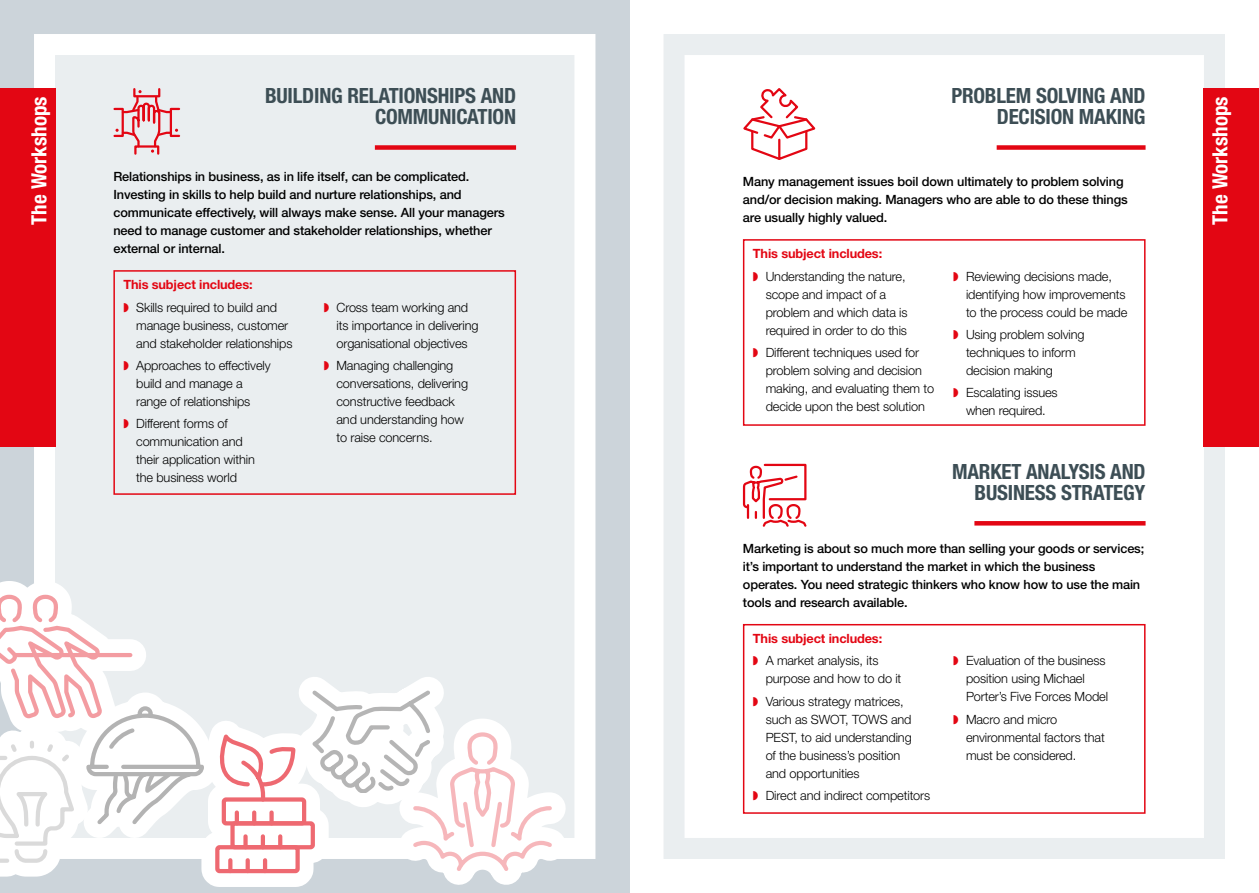
<style>
.page{position:relative;width:1259px;height:893px;background:#fff}
.page>*{position:absolute;margin:0;border:0;box-sizing:border-box;transform-origin:0 0}
.t1{font:700 condensed 21px/21px "Helvetica Neue LT Std";letter-spacing:-.01em;color:#3d4e55;text-align:right}
.t2{font:700 condensed 21px "Helvetica Neue LT Std";color:#fff}
.t3{font:300 12.75px/18px "Helvetica Neue LT Std";letter-spacing:-.01em;color:#000}
.t4{font:500 12.75px/18px "Helvetica Neue LT Std";letter-spacing:-.01em;color:#000}
.t5{font:700 12.75px/22.2px "Helvetica Neue LT Std";letter-spacing:-.01em;color:#e30613}
.s1{font-weight:700;color:#e30613}
.s2{color:#e30613}
.s3{font-weight:300;color:#000}
</style>
<div class="page">
<div style="left:0;top:0;width:629px;height:893px;background:#ccd4da"></div>
<div style="left:34px;top:34px;width:561px;height:825px;background:#eaeef0;border:21px solid #fff"></div>
<div style="left:0;top:88px;width:55px;height:358px;background:#e30613"></div>
<div style="left:663px;top:34px;width:562px;height:825px;background:#fff;border:21px solid #eaeef0"></div>
<div style="left:1204px;top:88px;width:55px;height:358px;background:#e30613"></div>
<div style="left:113px;top:270px;width:403px;height:225px;border:2px solid #e30613"></div>
<div style="left:375px;top:145px;width:141px;height:5px;background:#e30613"></div>
<svg style="left:115px;top:90px;width:63px;height:63px"></svg>
<div style="left:743px;top:239px;width:402px;height:187px;border:2px solid #e30613"></div>
<div style="left:996px;top:145px;width:149px;height:5px;background:#e30613"></div>
<svg style="left:743px;top:88px;width:73px;height:72px"></svg>
<div style="left:743px;top:624px;width:402px;height:190px;border:2px solid #e30613"></div>
<div style="left:974px;top:521px;width:171px;height:5px;background:#e30613"></div>
<svg style="left:742px;top:463px;width:65px;height:64px"></svg>
<svg style="left:0;top:557px;width:592px;height:330px"></svg>
<h1 class="t1" style="left:265px;top:85px;width:252px">BUILDING RELATIONSHIPS AND<br>COMMUNICATION</h1>
<h1 class="t1" style="left:951px;top:85px;width:196px">PROBLEM SOLVING AND<br>DECISION MAKING</h1>
<h1 class="t2" style="left:26px;top:225px;width:130px;rotate:-90deg">The Workshops</h1>
<h1 class="t2" style="left:1207px;top:225px;width:130px;rotate:-90deg">The Workshops</h1>
<p class="t4" style="left:113px;top:167px;width:393px">Relationships in business, as in life itself, can be complicated.<br>Investing in skills to help build and nurture relationships, and communicate effectively, will always make sense. All your managers need to manage customer and stakeholder relationships, whether external or internal.</p>
<p class="t4" style="left:743px;top:172px;width:386px">Many management issues boil down ultimately to problem solving and/or decision making. Managers who are able to do these things are usually highly valued.</p>
<p class="t3" style="left:753px;top:242px;width:154px;line-height:22.2px"><span class="s1">This subject includes:<br></span><span class="s2">◗</span> Understanding the nature,</p>
<p class="t3" style="left:765px;top:285px;width:143px">scope and impact of a problem and which data is required in order to do this</p>
<p class="t3" style="left:765px;top:343px;width:170px;text-indent:-13px"><span class="s2">◗</span> Different techniques used for problem solving and decision making, and evaluating them to decide upon the best solution</p>
<p class="t3" style="left:966px;top:267px;width:163px;text-indent:-13px"><span class="s2">◗</span> Reviewing decisions made, identifying how improvements to the process could be made</p>
<p class="t3" style="left:966px;top:325px;width:120px;text-indent:-13px"><span class="s2">◗</span> Using problem solving techniques to inform decision making</p>
<p class="t3" style="left:953px;top:383px;width:106px;text-align:center"><span class="s2">◗</span> Escalating issues when required.</p>
<p class="t3" style="left:123px;top:273px;width:155px;line-height:22.2px"><span class="s1">This subject includes:<br></span><span class="s2">◗</span> Skills required to build and</p>
<p class="t3" style="left:136px;top:316px;width:158px">manage business, customer and stakeholder relationships</p>
<p class="t3" style="left:136px;top:356px;width:136px;text-indent:-13px"><span class="s2">◗</span> Approaches to effectively build and manage a range of relationships</p>
<p class="t3" style="left:136px;top:414px;width:120px;text-indent:-13px"><span class="s2">◗</span> Different forms of communication and their application within the business world</p>
<p class="t3" style="left:336px;top:298px;width:144px;text-indent:-13px"><span class="s2">◗</span> Cross team working and its importance in delivering organisational objectives</p>
<p class="t3" style="left:336px;top:356px;width:133px;text-indent:-13px"><span class="s2">◗</span> Managing challenging conversations, delivering constructive feedback and understanding how to raise concerns.</p>
<h1 class="t1" style="left:952px;top:461px;width:195px">MARKET ANALYSIS AND<br>BUSINESS STRATEGY</h1>
<p class="t4" style="left:743px;top:539px;width:403px">Marketing is about so much more than selling your goods or services; it’s important to understand the market in which the business operates. You need strategic thinkers who know how to use the main tools and research available.</p>
<p class="t5" style="left:753px;top:627px;width:131px">This subject includes: ◗ <span class="s3">A market analysis, its</span></p>
<p class="t3" style="left:753px;top:667px;width:152px;line-height:22.2px;text-align:right">purpose and how to do it<br><span class="s2">◗</span> Various strategy matrices,</p>
<p class="t3" style="left:765px;top:710px;width:148px">such as SWOT, TOWS and<br>PEST, to aid understanding of the business’s position and opportunities</p>
<p class="t3" style="left:753px;top:786px;width:179px"><span class="s2">◗</span> Direct and indirect competitors</p>
<p class="t3" style="left:966px;top:651px;width:144px;text-indent:-13px"><span class="s2">◗</span> Evaluation of the business position using Michael<br>Porter’s Five Forces Model</p>
<p class="t3" style="left:966px;top:710px;width:140px;text-indent:-13px"><span class="s2">◗</span> Macro and micro environmental factors that must be considered.</p>
</div>
